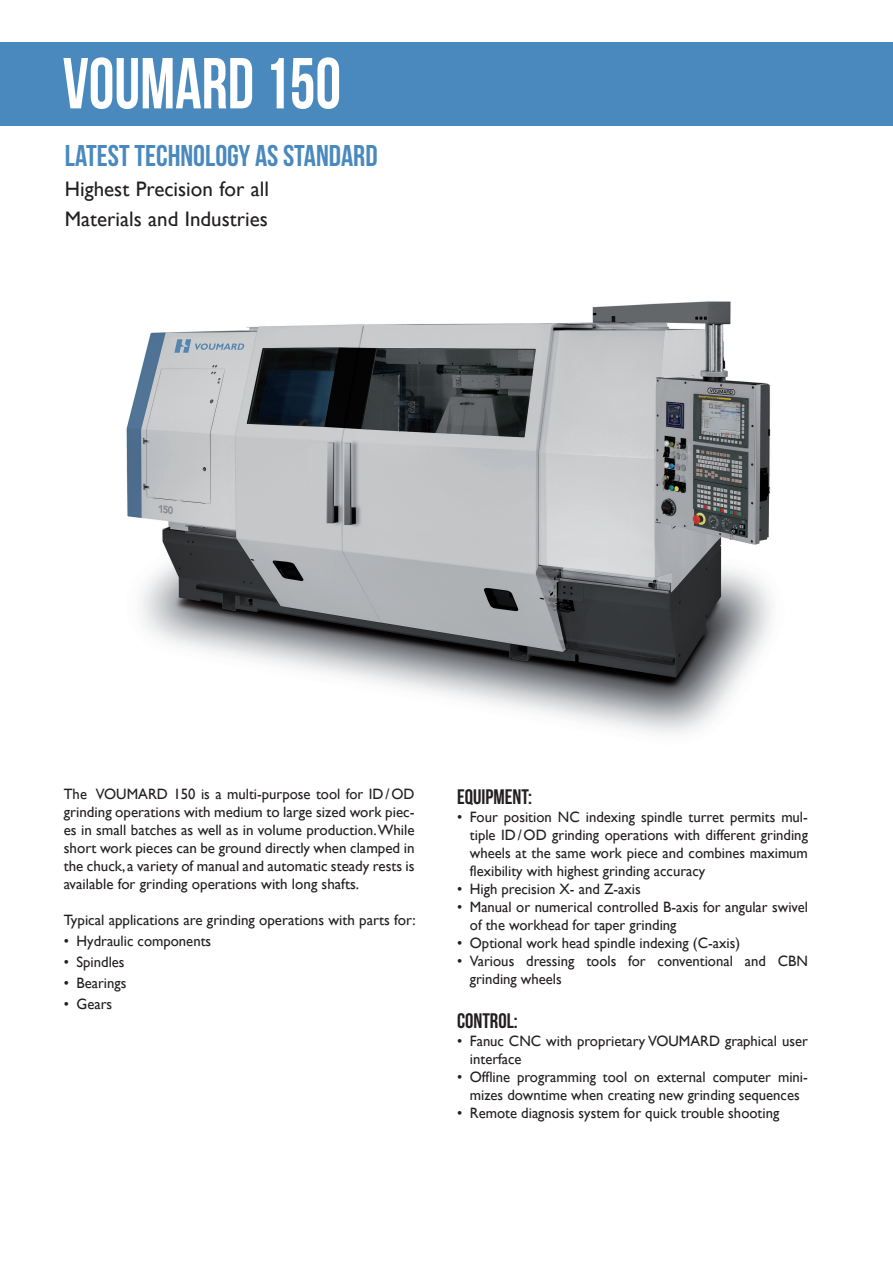
<style>
.page{position:relative;width:893px;height:1263px;background:#fff}
.page>*{position:absolute;margin:0;border:0;box-sizing:border-box;transform-origin:0 0}
.t1{font:72px "Bebas Neue";color:#fff;scale:.9 1}
.Paragraph_Style_3{font:30px "Bebas Neue";color:#4a89be}
.Subhead{font:21px/30px "Gill Sans";color:#231f20}
.t2{font:21px "Bebas Neue";color:#231f20}
.t3{font:15px/18px "Gill Sans";color:#231f20}
</style>
<div class="page">
<div style="left:0;top:43px;width:893px;height:83px;background:#4a89be"></div>
<img style="left:126px;top:301px;width:646px;height:433px">
<p class="t1" style="left:63px;top:44px;width:311px">VOUMARD 150</p>
<p class="Paragraph_Style_3" style="left:65px;top:140px;width:314px">LATEST TECHNOLOGY AS STANDARD</p>
<p class="Subhead" style="left:65px;top:174px;width:206px">Highest Precision for all<br>Materials and Industries</p>
<p class="t3" style="left:64px;top:784px;width:352px;text-align:justify">The VOUMARD 150 is a multi-purpose tool for ID/OD grinding operations with medium to large sized work piec&shy;es in small batches as well as in volume production. While short work pieces can be ground directly when clamped in the chuck, a variety of manual and automatic steady rests is available for grinding operations with long shafts.</p>
<p class="t3" style="left:64px;top:910px;width:354px">Typical applications are grinding operations with parts for:</p>
<p class="t3" style="left:64px;top:931px;width:149px">• Hydraulic components</p>
<p class="t3" style="left:64px;top:952px;width:62px">• Spindles</p>
<p class="t3" style="left:64px;top:973px;width:64px">• Bearings</p>
<p class="t3" style="left:64px;top:994px;width:50px">• Gears</p>
<p class="t2" style="left:457px;top:785px;width:77px">EQUIPMENT:</p>
<p class="t3" style="left:470px;top:808px;width:340px;text-align:justify;text-indent:-13px">• Four position NC indexing spindle turret permits mul&shy;tiple ID/OD grinding operations with different grinding wheels at the same work piece and combines maximum flexibility with highest grinding accuracy</p>
<p class="t3" style="left:457px;top:880px;width:185px">• High precision X- and Z-axis</p>
<p class="t3" style="left:470px;top:898px;width:340px;text-indent:-13px">• Manual or numerical controlled B-axis for angular swivel of the workhead for taper grinding</p>
<p class="t3" style="left:457px;top:934px;width:284px">• Optional work head spindle indexing (C-axis)</p>
<p class="t3" style="left:470px;top:952px;width:340px;text-indent:-13px">• Various dressing tools for conventional and CBN grinding wheels</p>
<p class="t2" style="left:457px;top:1009px;width:62px">CONTROL:</p>
<p class="t3" style="left:470px;top:1031px;width:340px;text-indent:-13px">• Fanuc CNC with proprietary VOUMARD graphical user interface</p>
<p class="t3" style="left:457px;top:1067px;width:352px;text-align:center">• Offline programming tool on external computer mini&shy;mizes downtime when creating new grinding sequences</p>
<p class="t3" style="left:457px;top:1103px;width:324px">• Remote diagnosis system for quick trouble shooting</p>
</div>
